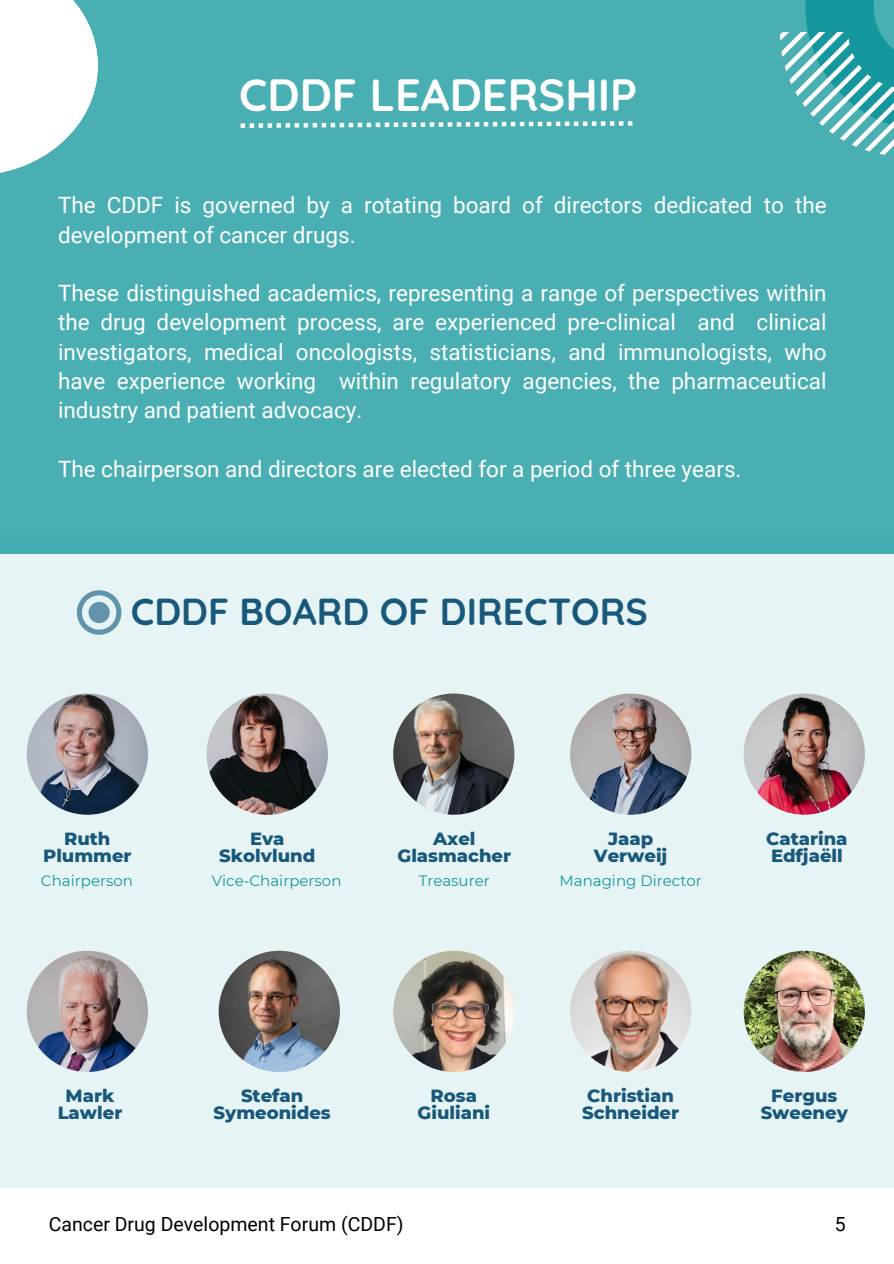
<style>
.page{position:relative;width:894px;height:1264px;background:#fff}
.page>*{position:absolute;margin:0;border:0;box-sizing:border-box;transform-origin:0 0}
.t1{font:700 45px "Quicksand";color:#fff}
.t2{font:700 37.5px "Quicksand";color:#18587a}
.t3{font:22.5px/29.2px "Roboto";color:#fff}
.t4{font:19.5px "Roboto";color:#000}
.t5{font:800 18px/16.8px "Montserrat";color:#18587a;text-align:center}
.t6{font:15px "Montserrat";color:#14979d}
</style>
<div class="page">
<div style="left:0;top:0;width:893px;height:553px;background:#4aafb3"></div>
<div style="left:0;top:553px;width:893px;height:634px;background:#e7f4f5"></div>
<img style="left:27px;top:950px;width:121px;height:121px;border-radius:50%">
<img style="left:393px;top:693px;width:121px;height:121px;border-radius:50%">
<img style="left:206px;top:693px;width:122px;height:121px;border-radius:50%">
<img style="left:27px;top:693px;width:121px;height:121px;border-radius:50%">
<img style="left:570px;top:693px;width:121px;height:121px;border-radius:50%">
<img style="left:218px;top:950px;width:122px;height:121px;border-radius:50%">
<img style="left:743px;top:693px;width:121px;height:121px;border-radius:50%">
<svg style="left:779px;top:0;width:114px;height:155px"></svg>
<svg style="left:0;top:0;width:98px;height:173px"></svg>
<svg style="left:240px;top:121px;width:392px;height:7px"></svg>
<svg style="left:77px;top:590px;width:44px;height:44px;background:#a3c3cf"></svg>
<img style="left:393px;top:950px;width:121px;height:121px;border-radius:50%">
<img style="left:570px;top:950px;width:121px;height:121px;border-radius:50%">
<img style="left:743px;top:950px;width:121px;height:121px;border-radius:50%">
<p class="t1" style="left:239px;top:66px;width:399px">CDDF LEADERSHIP</p>
<h4 class="t3" style="left:58px;top:191px;width:770px">The CDDF is governed by a rotating board of directors dedicated to the development of cancer drugs.</h4>
<p class="t3" style="left:58px;top:279px;width:770px;text-align:justify">These distinguished academics, representing a range of perspectives within the drug development process, are experienced pre-clinical and clinical investigators, medical oncologists, statisticians, and immunologists, who have experience working within regulatory agencies, the pharmaceutical industry and patient advocacy.</p>
<p class="t3" style="left:58px;top:454px;width:684px">The chairperson and directors are elected for a period of three years.</p>
<p class="t2" style="left:131px;top:588px;width:518px">CDDF BOARD OF DIRECTORS</p>
<p class="t5" style="left:43px;top:830px;width:90px">Ruth<br>Plummer</p>
<p class="t5" style="left:219px;top:830px;width:97px">Eva<br>Skolvlund</p>
<h4 class="t5" style="left:397px;top:830px;width:115px">Axel<br>Glasmacher</h4>
<p class="t6" style="left:41px;top:871px;width:93px">Chairperson</p>
<h4 class="t6" style="left:212px;top:871px;width:131px">Vice-Chairperson</h4>
<p class="t6" style="left:418px;top:871px;width:73px">Treasurer</p>
<p class="t6" style="left:559px;top:871px;width:144px">Managing Director</p>
<h4 class="t5" style="left:593px;top:830px;width:75px">Jaap<br>Verweij</h4>
<h4 class="t5" style="left:766px;top:830px;width:83px;text-align:left">Catarina<br>Edfjaëll</h4>
<h4 class="t5" style="left:58px;top:1087px;width:66px">Mark<br>Lawler</h4>
<p class="t5" style="left:213px;top:1087px;width:119px">Stefan<br>Symeonides</p>
<h4 class="t5" style="left:582px;top:1087px;width:98px;text-align:left">Christian<br>Schneider</h4>
<p class="t5" style="left:417px;top:1087px;width:74px">Rosa<br>Giuliani</p>
<h4 class="t5" style="left:760px;top:1087px;width:89px">Fergus<br>Sweeney</h4>
<p class="t4" style="left:49px;top:1213px;width:356px">Cancer Drug Development Forum (CDDF)</p>
<h4 class="t4" style="left:834px;top:1213px;width:12px">5</h4>
</div>
